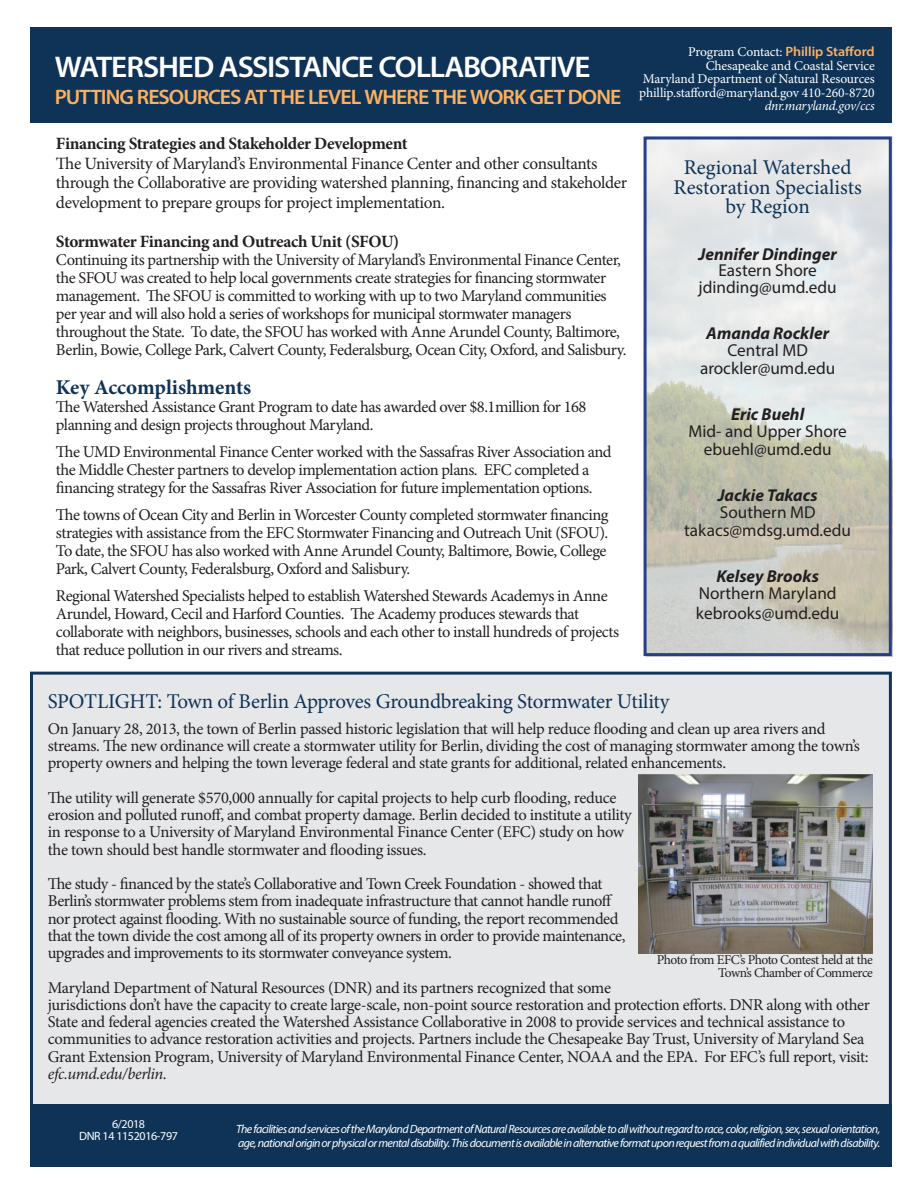
<style>
.page{position:relative;width:918px;height:1188px;background:#fff}
.page>*{position:absolute;margin:0;border:0;box-sizing:border-box;transform-origin:0 0}
.t1{font:600 30px "Myriad Pro";letter-spacing:-.035em;color:#fff;scale:1.04 1}
.t2{font:21px "Minion Pro";letter-spacing:-.01em;color:#0e3357}
.t3{font:600 21px "Myriad Pro";letter-spacing:-.045em;color:#fbb161;scale:1.04 1}
.t4{font:700 21px "Minion Pro";color:#0e3357}
.t5{font:17.25px/19.5px "Minion Pro";letter-spacing:-.025em;color:#231f20}
.t6{font:17.25px "Myriad Pro";color:#231f20}
.t7{font:700 17.25px "Minion Pro";letter-spacing:-.025em;color:#231f20}
.t8{font:italic 700 17.25px "Myriad Pro";color:#231f20}
.t9{font:16.5px/17.2px "Minion Pro";letter-spacing:-.03em;color:#231f20}
.t10{font:13.5px "Minion Pro";letter-spacing:-.01em;color:#fff}
.t11{font:13.5px/13.5px "Minion Pro";letter-spacing:-.04em;color:#231f20;text-align:right}
.t12{font:italic 13.5px "Minion Pro";letter-spacing:-.015em;color:#fff}
.t13{font:italic 12px/13.5px "Myriad Pro";letter-spacing:-.05em;color:#fff}
.t14{font:12px "Myriad Pro";letter-spacing:-.03em;color:#fff}
.s1{font-family:"Myriad Pro";font-weight:600;color:#fbb161}
.s2{font-style:italic}
</style>
<div class="page">
<div style="left:30px;top:672px;width:862px;height:495px;background:#e6e7e9;border:3px solid #113458"></div>
<div style="left:30px;top:27px;width:862px;height:95px;background:#0e3357"></div>
<div style="left:30px;top:1104px;width:862px;height:63px;background:#0e3357"></div>
<img style="left:648px;top:140px;width:240px;height:512px">
<div style="left:644px;top:136px;width:248px;height:520px;border:3px solid #253f8e"></div>
<img style="left:639px;top:775px;width:234px;height:179px">
<p class="t1" style="left:55px;top:47px;width:517px">WATERSHED ASSISTANCE COLLABORATIVE</p>
<p class="t3" style="left:55px;top:83px;width:546px">PUTTING RESOURCES AT THE LEVEL WHERE THE WORK GET DONE</p>
<p class="t7" style="left:56px;top:131px;width:353px">Financing Strategies and Stakeholder Development</p>
<p class="t5" style="left:56px;top:153px;width:573px">The University of Maryland’s Environmental Finance Center and other consultants through the Collaborative are providing watershed planning, financing and stakeholder development to prepare groups for project implementation.</p>
<p class="t7" style="left:56px;top:229px;width:345px">Stormwater Financing and Outreach Unit (SFOU)</p>
<p class="t9" style="left:56px;top:250px;width:572px;line-height:18px">Continuing its partnership with the University of Maryland’s Environmental Finance Center, the SFOU was created to help local governments create strategies for financing stormwater management. The SFOU is committed to working with up to two Maryland communities per year and will also hold a series of workshops for municipal stormwater managers throughout the State. To date, the SFOU has worked with Anne Arundel County, Baltimore, Berlin, Bowie, College Park, Calvert County, Federalsburg, Ocean City, Oxford, and Salisbury.</p>
<p class="t4" style="left:56px;top:372px;width:197px">Key Accomplishments</p>
<p class="t9" style="left:56px;top:397px;width:532px;line-height:18px">The Watershed Assistance Grant Program to date has awarded over $8.1million for 168 planning and design projects throughout Maryland.</p>
<p class="t9" style="left:56px;top:442px;width:557px;line-height:18px">The UMD Environmental Finance Center worked with the Sassafras River Association and the Middle Chester partners to develop implementation action plans. EFC completed a financing strategy for the Sassafras River Association for future implementation options.</p>
<p class="t9" style="left:56px;top:505px;width:554px;line-height:18px;text-align:justify">The towns of Ocean City and Berlin in Worcester County completed stormwater financing strategies with assistance from the EFC Stormwater Financing and Outreach Unit (SFOU).<br>To date, the SFOU has also worked with Anne Arundel County, Baltimore, Bowie, College Park, Calvert County, Federalsburg, Oxford and Salisbury.</p>
<p class="t9" style="left:56px;top:586px;width:565px;line-height:18px">Regional Watershed Specialists helped to establish Watershed Stewards Academys in Anne Arundel, Howard, Cecil and Harford Counties. The Academy produces stewards that collaborate with neighbors, businesses, schools and each other to install hundreds of projects that reduce pollution in our rivers and streams.</p>
<p class="t10" style="left:688px;top:43px;width:188px">Program Contact: <span class="s1">Phillip Stafford</span></p>
<p class="t10" style="left:706px;top:57px;width:171px">Chesapeake and Coastal Service</p>
<p class="t10" style="left:643px;top:70px;width:234px">Maryland Department of Natural Resources</p>
<p class="t10" style="left:639px;top:84px;width:237px">phillip.stafford@maryland.gov 410-260-8720</p>
<p class="t12" style="left:765px;top:97px;width:112px">dnr.maryland.gov/ccs</p>
<p class="t2" style="left:684px;top:153px;width:169px">Regional Watershed</p>
<p class="t2" style="left:674px;top:173px;width:190px">Restoration Specialists</p>
<p class="t2" style="left:726px;top:192px;width:86px">by Region</p>
<p class="t8" style="left:699px;top:243px;width:140px">Jennifer Dindinger</p>
<p class="t6" style="left:718px;top:260px;width:100px">Eastern Shore</p>
<p class="t6" style="left:699px;top:276px;width:140px">jdinding@umd.edu</p>
<p class="t8" style="left:706px;top:322px;width:124px">Amanda Rockler</p>
<p class="t6" style="left:727px;top:339px;width:82px">Central MD</p>
<p class="t6" style="left:700px;top:357px;width:137px">arockler@umd.edu</p>
<p class="t8" style="left:731px;top:403px;width:75px">Eric Buehl</p>
<p class="t6" style="left:688px;top:420px;width:160px">Mid- and Upper Shore</p>
<p class="t6" style="left:704px;top:438px;width:129px">ebuehl@umd.edu</p>
<p class="t8" style="left:718px;top:484px;width:101px">Jackie Takacs</p>
<p class="t6" style="left:720px;top:501px;width:97px">Southern MD</p>
<p class="t6" style="left:684px;top:519px;width:168px">takacs@mdsg.umd.edu</p>
<p class="t8" style="left:716px;top:565px;width:104px">Kelsey Brooks</p>
<p class="t6" style="left:699px;top:582px;width:139px">Northern Maryland</p>
<p class="t6" style="left:696px;top:603px;width:145px">kebrooks@umd.edu</p>
<p class="t2" style="left:48px;top:687px;width:623px">SPOTLIGHT: Town of Berlin Approves Groundbreaking Stormwater Utility</p>
<p class="t9" style="left:48px;top:720px;width:814px">On January 28, 2013, the town of Berlin passed historic legislation that will help reduce flooding and clean up area rivers and streams. The new ordinance will create a stormwater utility for Berlin, dividing the cost of managing stormwater among the town’s property owners and helping the town leverage federal and state grants for additional, related enhancements.</p>
<p class="t9" style="left:48px;top:789px;width:586px">The utility will generate $570,000 annually for capital projects to help curb flooding, reduce erosion and polluted runoff, and combat property damage. Berlin decided to institute a utility in response to a University of Maryland Environmental Finance Center (EFC) study on how the town should best handle stormwater and flooding issues.</p>
<p class="t9" style="left:48px;top:875px;width:579px">The study - financed by the state’s Collaborative and Town Creek Foundation - showed that Berlin’s stormwater problems stem from inadequate infrastructure that cannot handle runoff nor protect against flooding. With no sustainable source of funding, the report recommended that the town divide the cost among all of its property owners in order to provide maintenance, upgrades and improvements to its stormwater conveyance system.</p>
<p class="t9" style="left:48px;top:979px;width:824px">Maryland Department of Natural Resources (DNR) and its partners recognized that some<br>jurisdictions don’t have the capacity to create large-scale, non-point source restoration and protection efforts. DNR along with other State and federal agencies created the Watershed Assistance Collaborative in 2008 to provide services and technical assistance to communities to advance restoration activities and projects. Partners include the Chesapeake Bay Trust, University of Maryland Sea Grant Extension Program, University of Maryland Environmental Finance Center, NOAA and the EPA. For EFC’s full report, visit: <span class="s2">efc.umd.edu/berlin</span>.</p>
<p class="t11" style="left:657px;top:953px;width:218px">Photo from EFC’s Photo Contest held at the<br>Town’s Chamber of Commerce</p>
<p class="t14" style="left:112px;top:1117px;width:35px">6/2018</p>
<p class="t14" style="left:79px;top:1129px;width:100px">DNR 14 1152016-797</p>
<p class="t13" style="left:236px;top:1122px;width:646px">The facilities and services of the Maryland Department of Natural Resources are available to all without regard to race, color, religion, sex, sexual orientation, age, national origin or physical or mental disability. This document is available in alternative format upon request from a qualified individual with disability.</p>
</div>
